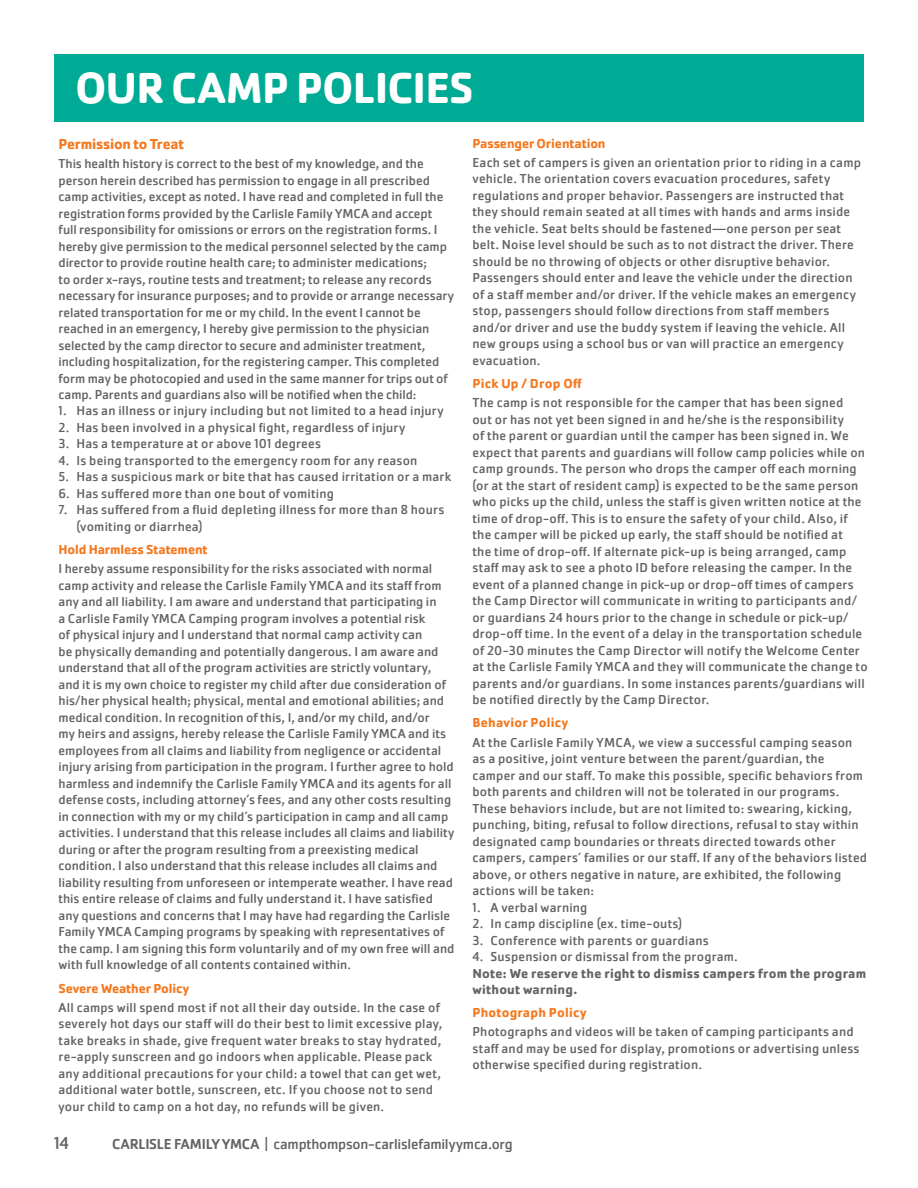
<style>
.page{position:relative;width:918px;height:1188px;background:#fff}
.page>*{position:absolute;margin:0;border:0;box-sizing:border-box;transform-origin:0 0}
.t1{font:700 45px "Cachet Pro";letter-spacing:-.015em;color:#fff}
.t2{font:18px "Cachet Pro";color:#636466}
.t3{font:15px "Cachet Pro";letter-spacing:-.015em;color:#636466}
.t4{font:700 15px "Cachet Pro";letter-spacing:-.015em;color:#f47920}
.t5{font:13.5px/16.5px "Cachet Pro";letter-spacing:.01em;color:#636466}
.t6{font:700 13.5px/16.5px "Cachet Pro";letter-spacing:.015em;color:#636466}
.t7{font:700 13.5px "Cachet Pro";letter-spacing:-.005em;color:#f47920}
.t8{font:700 13.5px "Cachet Pro";letter-spacing:.015em;color:#f47920}
.s1{font-weight:500}
</style>
<div class="page">
<div style="left:54px;top:54px;width:810px;height:68px;background:#00ab95"></div>
<h1 class="t1" style="left:75px;top:60px;width:400px">OUR CAMP POLICIES</h1>
<p class="t4" style="left:58px;top:134px;width:127px">Permission to Treat</p>
<p class="t5" style="left:59px;top:155px;width:397px">This health history is correct to the best of my knowledge, and the person herein described has permission to engage in all prescribed camp activities, except as noted. I have read and completed in full the registration forms provided by the Carlisle Family YMCA and accept<br>full responsibility for omissions or errors on the registration forms. I hereby give permission to the medical personnel selected by the camp director to provide routine health care; to administer medications;<br>to order x-rays, routine tests and treatment; to release any records necessary for insurance purposes; and to provide or arrange necessary related transportation for me or my child. In the event I cannot be reached in an emergency, I hereby give permission to the physician selected by the camp director to secure and administer treatment, including hospitalization, for the registering camper. This completed form may be photocopied and used in the same manner for trips out of camp. Parents and guardians also will be notified when the child:</p>
<p class="t5" style="left:59px;top:403px;width:387px">1. Has an illness or injury including but not limited to a head injury</p>
<p class="t5" style="left:59px;top:419px;width:349px">2. Has been involved in a physical fight, regardless of injury</p>
<p class="t5" style="left:59px;top:436px;width:264px">3. Has a temperature at or above 101 degrees</p>
<p class="t5" style="left:59px;top:452px;width:360px">4. Is being transported to the emergency room for any reason</p>
<p class="t5" style="left:59px;top:469px;width:394px">5. Has a suspicious mark or bite that has caused irritation or a mark</p>
<p class="t5" style="left:59px;top:485px;width:277px">6. Has suffered more than one bout of vomiting</p>
<p class="t5" style="left:76px;top:502px;width:369px;text-indent:-18px">7. Has suffered from a fluid depleting illness for more than 8 hours (vomiting or diarrhea)</p>
<p class="t7" style="left:59px;top:541px;width:151px">Hold Harmless Statement</p>
<p class="t5" style="left:59px;top:561px;width:398px">I hereby assume responsibility for the risks associated with normal camp activity and release the Carlisle Family YMCA and its staff from any and all liability. I am aware and understand that participating in<br>a Carlisle Family YMCA Camping program involves a potential risk<br>of physical injury and I understand that normal camp activity can<br>be physically demanding and potentially dangerous. I am aware and understand that all of the program activities are strictly voluntary, and it is my own choice to register my child after due consideration of his/her physical health; physical, mental and emotional abilities; and medical condition. In recognition of this, I, and/or my child, and/or<br>my heirs and assigns, hereby release the Carlisle Family YMCA and its employees from all claims and liability from negligence or accidental injury arising from participation in the program. I further agree to hold harmless and indemnify the Carlisle Family YMCA and its agents for all defense costs, including attorney’s fees, and any other costs resulting in connection with my or my child’s participation in camp and all camp activities. I understand that this release includes all claims and liability during or after the program resulting from a preexisting medical condition. I also understand that this release includes all claims and liability resulting from unforeseen or intemperate weather. I have read this entire release of claims and fully understand it. I have satisfied any questions and concerns that I may have had regarding the Carlisle Family YMCA Camping programs by speaking with representatives of the camp. I am signing this form voluntarily and of my own free will and with full knowledge of all contents contained within.</p>
<p class="t7" style="left:59px;top:980px;width:132px">Severe Weather Policy</p>
<p class="t5" style="left:59px;top:999px;width:385px">All camps will spend most if not all their day outside. In the case of severely hot days our staff will do their best to limit excessive play, take breaks in shade, give frequent water breaks to stay hydrated, re-apply sunscreen and go indoors when applicable. Please pack any additional precautions for your child: a towel that can get wet, additional water bottle, sunscreen, etc. If you choose not to send your child to camp on a hot day, no refunds will be given.</p>
<p class="t7" style="left:473px;top:135px;width:135px">Passenger Orientation</p>
<p class="t5" style="left:473px;top:154px;width:390px">Each set of campers is given an orientation prior to riding in a camp vehicle. The orientation covers evacuation procedures, safety regulations and proper behavior. Passengers are instructed that they should remain seated at all times with hands and arms inside the vehicle. Seat belts should be fastened—one person per seat belt. Noise level should be such as to not distract the driver. There should be no throwing of objects or other disruptive behavior.<br>Passengers should enter and leave the vehicle under the direction of a staff member and/or driver. If the vehicle makes an emergency stop, passengers should follow directions from staff members and/or driver and use the buddy system if leaving the vehicle. All new groups using a school bus or van will practice an emergency evacuation.</p>
<p class="t8" style="left:473px;top:375px;width:111px">Pick Up / Drop Off</p>
<p class="t5" style="left:473px;top:395px;width:397px">The camp is not responsible for the camper that has been signed<br>out or has not yet been signed in and he/she is the responsibility<br>of the parent or guardian until the camper has been signed in. We expect that parents and guardians will follow camp policies while on camp grounds. The person who drops the camper off each morning (or at the start of resident camp) is expected to be the same person who picks up the child, unless the staff is given written notice at the time of drop-off. This is to ensure the safety of your child. Also, if the camper will be picked up early, the staff should be notified at<br>the time of drop-off. If alternate pick-up is being arranged, camp staff may ask to see a photo ID before releasing the camper. In the event of a planned change in pick-up or drop-off times of campers the Camp Director will communicate in writing to participants and/ or guardians 24 hours prior to the change in schedule or pick-up/ drop-off time. In the event of a delay in the transportation schedule of 20-30 minutes the Camp Director will notify the Welcome Center at the Carlisle Family YMCA and they will communicate the change to parents and/or guardians. In some instances parents/guardians will be notified directly by the Camp Director.</p>
<p class="t8" style="left:473px;top:714px;width:97px">Behavior Policy</p>
<p class="t5" style="left:473px;top:734px;width:396px">At the Carlisle Family YMCA, we view a successful camping season as a positive, joint venture between the parent/guardian, the camper and our staff. To make this possible, specific behaviors from both parents and children will not be tolerated in our programs.<br>These behaviors include, but are not limited to: swearing, kicking, punching, biting, refusal to follow directions, refusal to stay within designated camp boundaries or threats directed towards other campers, campers’ families or our staff. If any of the behaviors listed above, or others negative in nature, are exhibited, the following actions will be taken:</p>
<p class="t5" style="left:473px;top:899px;width:116px">1. A verbal warning</p>
<p class="t5" style="left:473px;top:915px;width:211px">2. In camp discipline (ex. time-outs)</p>
<p class="t5" style="left:473px;top:932px;width:238px">3. Conference with parents or guardians</p>
<p class="t5" style="left:473px;top:948px;width:267px">4. Suspension or dismissal from the program.</p>
<p class="t6" style="left:473px;top:965px;width:395px">Note: We reserve the right to dismiss campers from the program without warning.</p>
<p class="t8" style="left:473px;top:1004px;width:116px">Photograph Policy</p>
<p class="t5" style="left:473px;top:1024px;width:389px">Photographs and videos will be taken of camping participants and staff and may be used for display, promotions or advertising unless otherwise specified during registration.</p>
<h2 class="t2" style="left:54px;top:1133px;width:16px">14</h2>
<p class="t3" style="left:112px;top:1135px;width:402px"><span class="s1">CARLISLE FAMILY YMCA</span> | campthompson-carlislefamilyymca.org</p>
</div>
